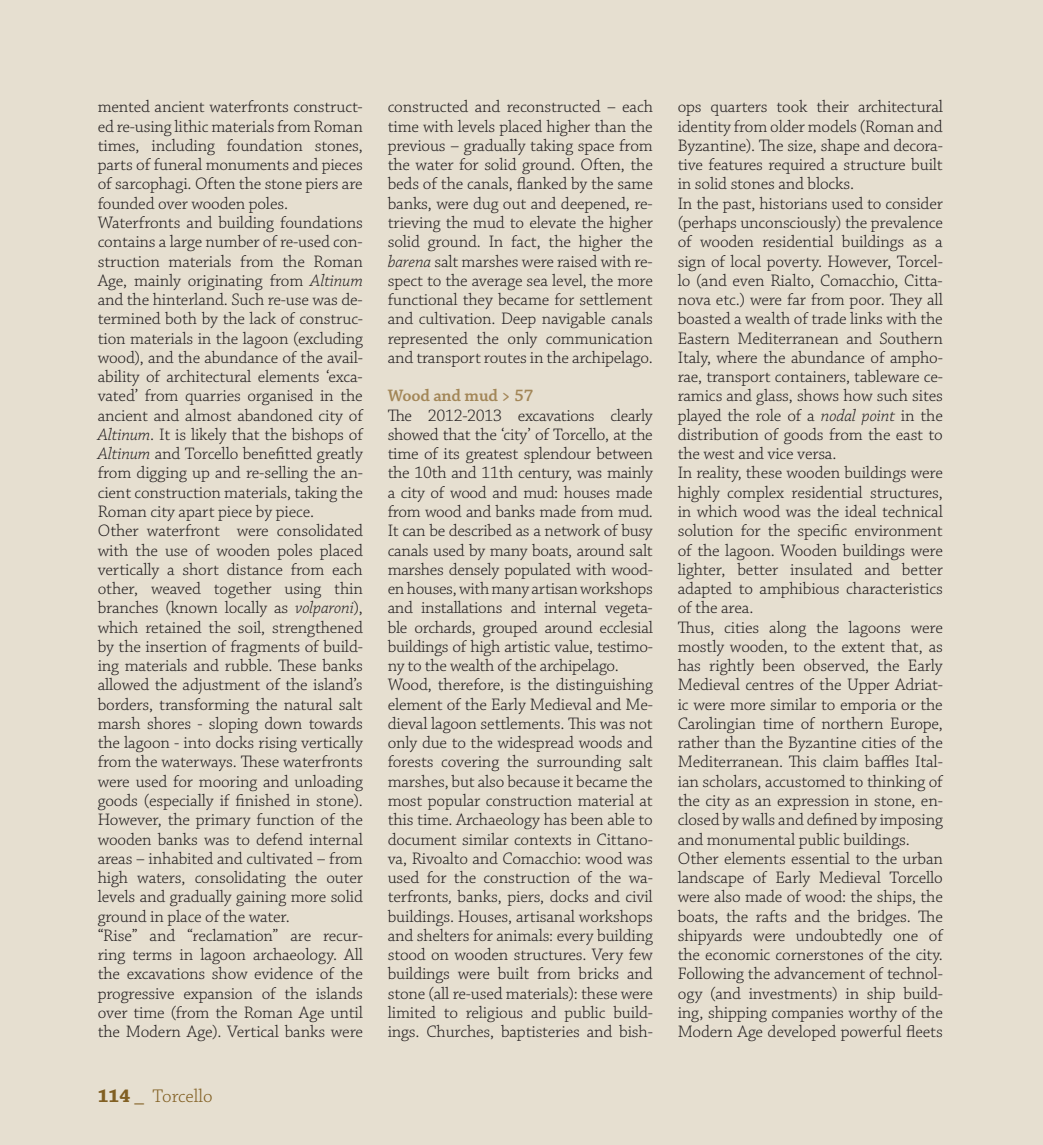
<style>
.page{position:relative;width:1043px;height:1145px;background:#fff}
.page>*{position:absolute;margin:0;border:0;box-sizing:border-box;transform-origin:0 0}
.t1{font:300 19.25px "Chaparral Pro";color:#815f22}
.t2{font:300 17.5px/19.2px "Chaparral Pro";letter-spacing:-.01em;color:#231f20}
.t3{font:600 17.5px "Chaparral Pro";letter-spacing:-.01em;color:#a28657}
.s1{font-style:italic}
.s2{font-weight:700}
</style>
<div class="page">
<div style="left:0;top:0;width:1042px;height:1144px;background:#e6dfd0"></div>
<hr style="left:1042px;top:0;width:1px;height:1144px;background:#e6dfd0">
<p class="t2" style="left:98px;top:98px;width:267px">mented ancient waterfronts construct&shy;ed re-using lithic materials from Roman times, including foundation stones, parts of funeral monuments and pieces of sarcophagi. Often the stone piers are founded over wooden poles.<br>Waterfronts and building foundations contains a large number of re-used con&shy;struction materials from the Roman Age, mainly originating from <span class="s1">Altinum </span>and the hinterland. Such re-use was de&shy;termined both by the lack of construc&shy;tion materials in the lagoon (excluding wood), and the abundance of the avail&shy;ability of architectural elements ‘exca&shy;vated’ from quarries organised in the ancient and almost abandoned city of <span class="s1">Altinum</span>. It is likely that the bishops of <span class="s1">Altinum</span> and Torcello benefitted greatly from digging up and re-selling the an&shy;cient construction materials, taking the Roman city apart piece by piece.<br>Other waterfront were consolidated with the use of wooden poles placed vertically a short distance from each other, weaved together using thin branches (known locally as <span class="s1">volparoni</span>), which retained the soil, strengthened by the insertion of fragments of build&shy;ing materials and rubble. These banks allowed the adjustment of the island’s borders, transforming the natural salt marsh shores - sloping down towards the lagoon - into docks rising vertically from the waterways. These waterfronts were used for mooring and unloading goods (especially if finished in stone).<br>However, the primary function of the wooden banks was to defend internal areas – inhabited and cultivated – from high waters, consolidating the outer levels and gradually gaining more solid ground in place of the water.<br>“Rise” and “reclamation” are recur&shy;ring terms in lagoon archaeology. All the excavations show evidence of the progressive expansion of the islands over time (from the Roman Age until the Modern Age). Vertical banks were</p>
<p class="t2" style="left:388px;top:98px;width:267px;text-align:justify">constructed and reconstructed – each time with levels placed higher than the previous – gradually taking space from the water for solid ground. Often, the beds of the canals, flanked by the same banks, were dug out and deepened, re&shy;trieving the mud to elevate the higher solid ground. In fact, the higher the <span class="s1">barena</span> salt marshes were raised with re&shy;spect to the average sea level, the more functional they became for settlement and cultivation. Deep navigable canals represented the only communication and transport routes in the archipelago.</p>
<p class="t3" style="left:388px;top:389px;width:147px">Wood and mud &gt; 57</p>
<p class="t2" style="left:388px;top:406px;width:267px">The 2012-2013 excavations clearly showed that the ‘city’ of Torcello, at the time of its greatest splendour between the 10th and 11th century, was mainly a city of wood and mud: houses made from wood and banks made from mud.<br>It can be described as a network of busy canals used by many boats, around salt marshes densely populated with wood&shy;en houses, with many artisan workshops and installations and internal vegeta&shy;ble orchards, grouped around ecclesial buildings of high artistic value, testimo&shy;ny to the wealth of the archipelago.<br>Wood, therefore, is the distinguishing element of the Early Medieval and Me&shy;dieval lagoon settlements. This was not only due to the widespread woods and forests covering the surrounding salt marshes, but also because it became the most popular construction material at this time. Archaeology has been able to document similar contexts in Cittano&shy;va, Rivoalto and Comacchio: wood was used for the construction of the wa&shy;terfronts<span class="s1">,</span> banks, piers, docks and civil buildings. Houses, artisanal workshops and shelters for animals: every building stood on wooden structures. Very few buildings were built from bricks and stone (all re-used materials): these were limited to religious and public build&shy;ings. Churches, baptisteries and bish-</p>
<p class="t1" style="left:98px;top:1087px;width:116px"><span class="s2">114</span> _ Torcello</p>
<p class="t2" style="left:678px;top:98px;width:267px">ops quarters took their architectural identity from older models (Roman and Byzantine). The size, shape and decora&shy;tive features required a structure built in solid stones and blocks.<br>In the past, historians used to consider (perhaps unconsciously) the prevalence of wooden residential buildings as a sign of local poverty. However, Torcel&shy;lo (and even Rialto, Comacchio, Citta&shy;nova etc.) were far from poor. They all boasted a wealth of trade links with the Eastern Mediterranean and Southern Italy, where the abundance of ampho&shy;rae, transport containers, tableware ce&shy;ramics and glass, shows how such sites played the role of a <span class="s1">nodal point</span> in the distribution of goods from the east to the west and vice versa.<br>In reality, these wooden buildings were highly complex residential structures, in which wood was the ideal technical solution for the specific environment of the lagoon. Wooden buildings were lighter, better insulated and better adapted to amphibious characteristics of the area.<br>Thus, cities along the lagoons were mostly wooden, to the extent that, as has rightly been observed, the Early Medieval centres of the Upper Adriat&shy;ic were more similar to emporia or the Carolingian time of northern Europe, rather than the Byzantine cities of the Mediterranean. This claim baffl es Ital&shy;ian scholars, accustomed to thinking of the city as an expression in stone, en&shy;closed by walls and defined by imposing and monumental public buildings.<br>Other elements essential to the urban landscape of Early Medieval Torcello were also made of wood: the ships, the boats, the rafts and the bridges. The shipyards were undoubtedly one of the economic cornerstones of the city.<br>Following the advancement of technol&shy;ogy (and investments) in ship build&shy;ing, shipping companies worthy of the Modern Age developed powerful fleets</p>
</div>
